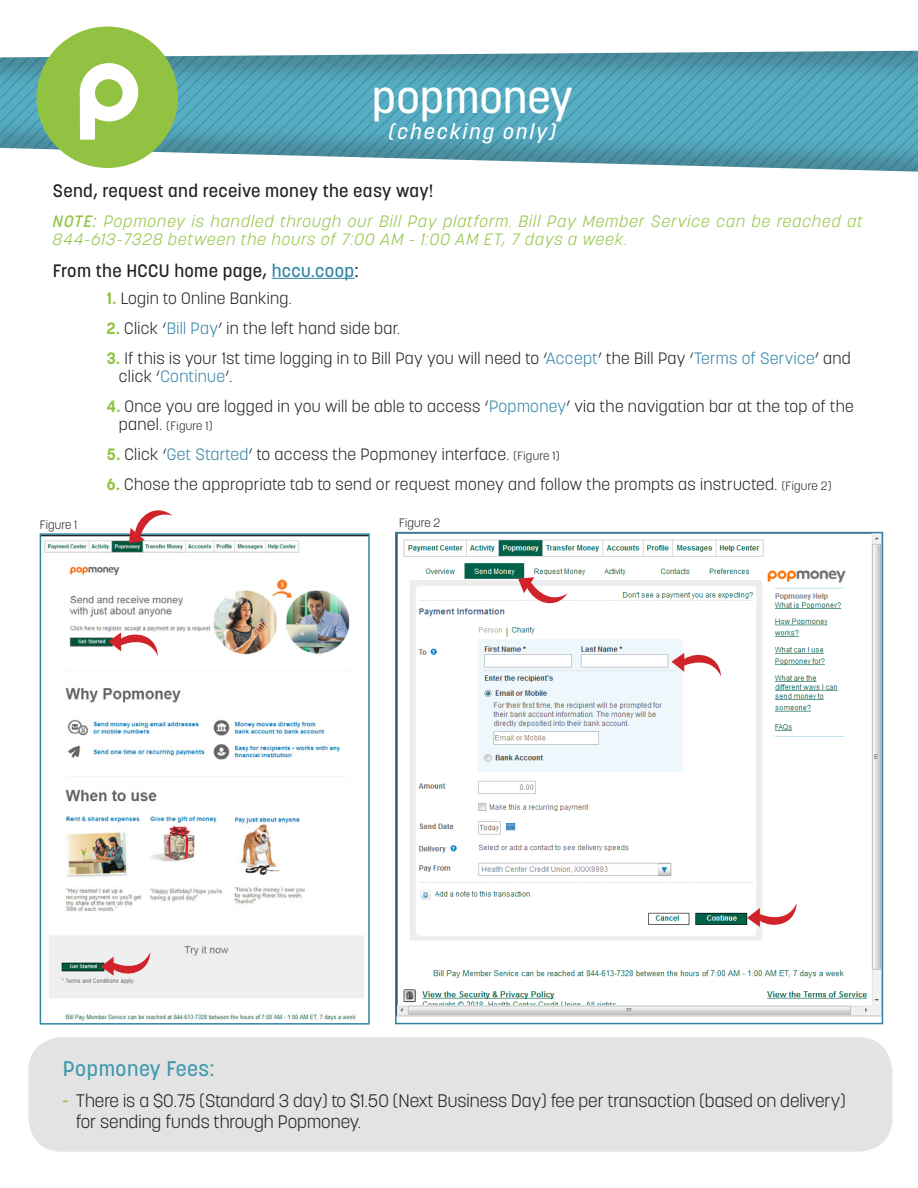
<style>
.page{position:relative;width:918px;height:1188px;background:#fff}
.page>*{position:absolute;margin:0;border:0;box-sizing:border-box;transform-origin:0 0}
.t1{font:500 45px "Korolev";color:#fff}
.t2{font:italic 500 21px "Korolev";letter-spacing:.1em;color:#fff}
.t3{font:500 21px "Korolev";letter-spacing:.025em;color:#4099af}
.t4{font:300 18px/21.6px "Korolev";color:#231f20}
.t5{font:500 17.85px "Korolev";letter-spacing:.02em;color:#231f20}
.t6{font:300 16.35px/18px "Korolev";letter-spacing:.02em;color:#231f20}
.t7{font:italic 300 16.35px/18px "Korolev";letter-spacing:.06em;color:#92c241}
.t8{font:300 12px "Korolev";letter-spacing:.01em;color:#231f20}
.t9{font:300 11.85px "Korolev";letter-spacing:.02em;color:#231f20}
.s1{font-weight:500}
.s2{color:#3183a6}
.s3{font-weight:700;color:#92c241}
.s4{font-size:16.35px}
.s5{font-size:11.85px}
.s6{font-weight:700;font-size:16.35px;color:#92c241}
</style>
<div class="page">
<div style="left:28px;top:1037px;width:864px;height:115px;background:#e3e3e4;border-radius:34px"></div>
<svg style="left:0;top:89px;width:918px;height:27px;background:#53a9bf"></svg>
<div style="left:0;top:116px;width:918px;height:258px;background:#231f20;opacity:.25"></div>
<svg style="left:0;top:148px;width:918px;height:225px"></svg>
<div style="left:0;top:12px;width:918px;height:77px;background:#231f20;opacity:.25"></div>
<svg style="left:0;top:14px;width:918px;height:43px"></svg>
<hr style="left:272px;top:278px;width:83px;height:1px;background:#3183a6">
<div style="left:37px;top:27px;width:141px;height:141px;background:#92c241;border-radius:50%"></div>
<div style="left:80px;top:63px;width:58px;height:58px;background:#fff;border-radius:50%"></div>
<div style="left:95px;top:79px;width:28px;height:28px;background:#92c241;border-radius:50%"></div>
<svg style="left:80px;top:97px;width:15px;height:43px"></svg>
<img style="left:43px;top:536px;width:324px;height:486px">
<div style="left:40px;top:533px;width:330px;height:492px;border:2px solid #3183a6"></div>
<svg style="left:129px;top:510px;width:43px;height:33px"></svg>
<svg style="left:108px;top:630px;width:50px;height:26px"></svg>
<svg style="left:101px;top:952px;width:49px;height:26px"></svg>
<img style="left:398px;top:535px;width:482px;height:482px">
<div style="left:395px;top:532px;width:488px;height:492px;border:2px solid #3183a6"></div>
<svg style="left:747px;top:903px;width:50px;height:26px"></svg>
<svg style="left:672px;top:650px;width:49px;height:26px"></svg>
<svg style="left:518px;top:577px;width:50px;height:34px"></svg>
<p class="t1" style="left:372px;top:69px;width:203px">popmoney</p>
<p class="t2" style="left:389px;top:118px;width:169px">(checking only)</p>
<p class="t5" style="left:53px;top:179px;width:382px">Send, request and receive money the easy way!</p>
<p class="t7" style="left:53px;top:212px;width:811px"><span class="s1">NOTE:</span> Popmoney is handled through our Bill Pay platform. Bill Pay Member Service can be reached at<br>844-613-7328 between the hours of 7:00 AM - 1:00 AM ET, 7 days a week.</p>
<p class="t5" style="left:53px;top:259px;width:307px">From the HCCU home page, <span class="s2">hccu.coop</span>:</p>
<p class="t6" style="left:107px;top:289px;width:186px"><span class="s3">1.</span> Login to Online Banking.</p>
<p class="t6" style="left:107px;top:319px;width:295px"><span class="s3">2.</span> Click ‘<span class="s2">Bill Pay</span>’ in the left hand side bar.</p>
<p class="t6" style="left:119px;top:349px;width:733px;text-indent:-12px"><span class="s3">3.</span> If this is your 1st time logging in to Bill Pay you will need to ‘<span class="s2">Accept</span>’ the Bill Pay ‘<span class="s2">Terms of Service</span>’ and click ‘<span class="s2">Continue</span>’.</p>
<p class="t6" style="left:107px;top:397px;width:748px"><span class="s3">4.</span> Once you are logged in you will be able to access ‘<span class="s2">Popmoney</span>’ via the navigation bar at the top of the</p>
<p class="t9" style="left:119px;top:418px;width:95px"><span class="s4">panel.</span> (Figure 1)</p>
<p class="t6" style="left:107px;top:445px;width:454px"><span class="s3">5.</span> Click ‘<span class="s2">Get Started</span>’ to access the Popmoney interface. <span class="s5">(Figure 1)</span></p>
<p class="t6" style="left:107px;top:475px;width:726px"><span class="s3">6.</span> Chose the appropriate tab to send or request money and follow the prompts as instructed. <span class="s5">(Figure 2)</span></p>
<p class="t8" style="left:40px;top:517px;width:39px">Figure 1</p>
<p class="t8" style="left:399px;top:515px;width:43px">Figure 2</p>
<p class="t3" style="left:63px;top:1055px;width:153px">Popmoney Fees:</p>
<p class="t4" style="left:76px;top:1089px;width:771px;text-indent:-13px"><span class="s6">-</span> There is a $0.75 (Standard 3 day) to $1.50 (Next Business Day) fee per transaction (based on delivery) for sending funds through Popmoney.</p>
</div>
